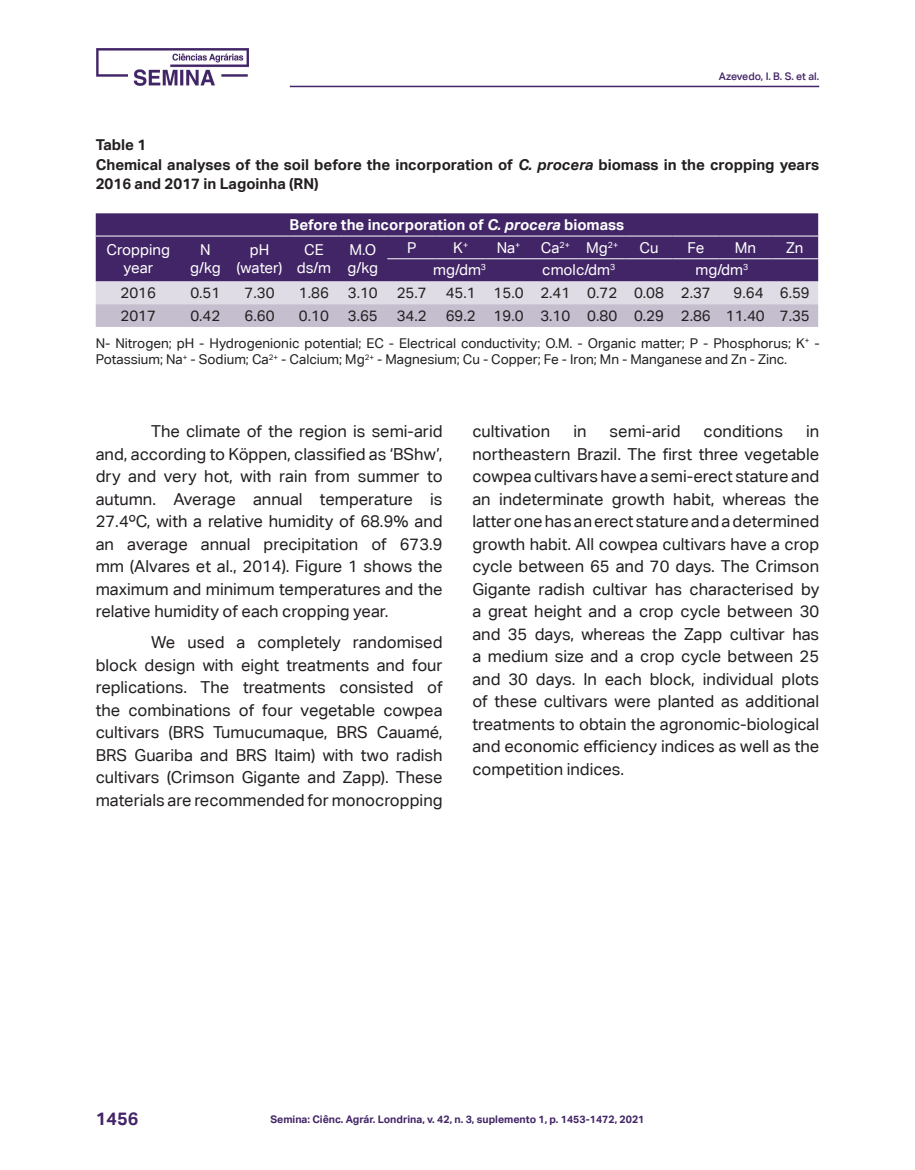
<style>
.page{position:relative;width:915px;height:1170px;background:#fff}
.page>*{position:absolute;margin:0;border:0;box-sizing:border-box;transform-origin:0 0}
.t1{font:700 18px "Aktiv Grotesk Corp";color:#422566}
.corpo_do_texto{font:16.5px/22.5px "Aktiv Grotesk Corp";color:#231f20;text-align:justify}
.título_Tabela{font:700 15px/19.5px "Aktiv Grotesk Corp";color:#231f20}
.texto_tabela{font:15px "Aktiv Grotesk Corp";color:#231f20}
.texto_tabela-2{font:15px/18px "Aktiv Grotesk Corp";color:#fff;text-align:center}
.texto_tabela-3{font:700 15px "Aktiv Grotesk Corp";color:#fff}
.legenda_de_tabela{font:13.5px/16.5px "Aktiv Grotesk Corp";color:#231f20}
.t2{font:700 10.5px "Aktiv Grotesk Corp";color:#422566}
.t3{font:500 10.5px "Aktiv Grotesk Corp";color:#422566}
.s1{font-style:italic}
</style>
<div class="page">
<hr style="left:290px;top:86px;width:529px;height:1px;background:#422566">
<img style="left:96px;top:48px;width:152px;height:37px">
<div style="left:96px;top:213px;width:721px;height:68px;background:#422566"></div>
<svg style="left:96px;top:281px;width:721px;height:46px;background:#d2ccd9"></svg>
<hr style="left:387px;top:258px;width:49px;height:1px;background:#fff">
<hr style="left:436px;top:258px;width:49px;height:1px;background:#fff">
<hr style="left:485px;top:258px;width:47px;height:1px;background:#fff">
<hr style="left:532px;top:258px;width:46px;height:1px;background:#fff">
<hr style="left:578px;top:258px;width:47px;height:1px;background:#fff">
<hr style="left:625px;top:258px;width:47px;height:1px;background:#fff">
<hr style="left:672px;top:258px;width:47px;height:1px;background:#fff">
<hr style="left:719px;top:258px;width:52px;height:1px;background:#fff">
<hr style="left:771px;top:258px;width:46px;height:1px;background:#fff">
<hr style="left:96px;top:236px;width:85px;height:1px;background:#fff">
<hr style="left:181px;top:236px;width:49px;height:1px;background:#fff">
<hr style="left:230px;top:236px;width:59px;height:1px;background:#fff">
<hr style="left:289px;top:236px;width:49px;height:1px;background:#fff">
<hr style="left:338px;top:236px;width:49px;height:1px;background:#fff">
<hr style="left:387px;top:236px;width:49px;height:1px;background:#fff">
<hr style="left:436px;top:236px;width:49px;height:1px;background:#fff">
<hr style="left:485px;top:236px;width:47px;height:1px;background:#fff">
<hr style="left:532px;top:236px;width:46px;height:1px;background:#fff">
<hr style="left:578px;top:236px;width:47px;height:1px;background:#fff">
<hr style="left:625px;top:236px;width:47px;height:1px;background:#fff">
<hr style="left:672px;top:236px;width:47px;height:1px;background:#fff">
<hr style="left:719px;top:236px;width:52px;height:1px;background:#fff">
<hr style="left:771px;top:236px;width:46px;height:1px;background:#fff">
<p class="t3" style="left:718px;top:69px;width:102px">Azevedo, I. B. S. et al.</p>
<p class="título_Tabela" style="left:96px;top:135px;width:52px">Table 1</p>
<p class="título_Tabela" style="left:96px;top:154px;width:724px">Chemical analyses of the soil before the incorporation of <span class="s1">C. procera</span> biomass in the cropping years<br>2016 and 2017 in Lagoinha (RN)</p>
<p class="texto_tabela-3" style="left:289px;top:215px;width:336px">Before the incorporation of <span class="s1">C. procera</span> biomass</p>
<p class="texto_tabela-2" style="left:106px;top:241px;width:65px">Cropping year</p>
<p class="texto_tabela-2" style="left:200px;top:241px;width:12px">N</p>
<p class="texto_tabela-2" style="left:407px;top:238px;width:11px">P</p>
<p class="texto_tabela-2" style="left:453px;top:238px;width:16px">K<sup>+</sup></p>
<p class="texto_tabela-2" style="left:496px;top:238px;width:25px">Na<sup>+</sup></p>
<p class="texto_tabela-2" style="left:540px;top:238px;width:31px">Ca<sup>2+</sup></p>
<p class="texto_tabela-2" style="left:586px;top:238px;width:33px">Mg<sup>2+</sup></p>
<p class="texto_tabela-2" style="left:639px;top:238px;width:21px">Cu</p>
<p class="texto_tabela-2" style="left:687px;top:238px;width:18px">Fe</p>
<p class="texto_tabela-2" style="left:734px;top:238px;width:23px">Mn</p>
<p class="texto_tabela-2" style="left:785px;top:238px;width:19px">Zn</p>
<p class="texto_tabela-2" style="left:433px;top:261px;width:54px">mg/dm<sup>3</sup></p>
<p class="texto_tabela-2" style="left:542px;top:261px;width:74px">cmolc/dm<sup>3</sup></p>
<p class="texto_tabela-2" style="left:695px;top:261px;width:54px">mg/dm<sup>3</sup></p>
<p class="texto_tabela-2" style="left:349px;top:241px;width:28px">M.O</p>
<p class="texto_tabela-2" style="left:347px;top:259px;width:32px">g/kg</p>
<p class="texto_tabela-2" style="left:304px;top:241px;width:21px">CE</p>
<p class="texto_tabela-2" style="left:297px;top:259px;width:36px">ds/m</p>
<p class="texto_tabela-2" style="left:250px;top:241px;width:21px">pH</p>
<p class="texto_tabela-2" style="left:236px;top:259px;width:47px">(water)</p>
<p class="texto_tabela-2" style="left:190px;top:259px;width:32px">g/kg</p>
<p class="texto_tabela" style="left:120px;top:284px;width:37px">2016</p>
<p class="texto_tabela" style="left:190px;top:284px;width:31px">0.51</p>
<p class="texto_tabela" style="left:244px;top:284px;width:31px">7.30</p>
<p class="texto_tabela" style="left:299px;top:284px;width:31px">1.86</p>
<p class="texto_tabela" style="left:348px;top:284px;width:31px">3.10</p>
<p class="texto_tabela" style="left:396px;top:284px;width:31px">25.7</p>
<p class="texto_tabela" style="left:445px;top:284px;width:31px">45.1</p>
<p class="texto_tabela" style="left:493px;top:284px;width:31px">15.0</p>
<p class="texto_tabela" style="left:540px;top:284px;width:31px">2.41</p>
<p class="texto_tabela" style="left:587px;top:284px;width:31px">0.72</p>
<p class="texto_tabela" style="left:633px;top:284px;width:31px">0.08</p>
<p class="texto_tabela" style="left:680px;top:284px;width:31px">2.37</p>
<p class="texto_tabela" style="left:733px;top:284px;width:31px">9.64</p>
<p class="texto_tabela" style="left:779px;top:284px;width:31px">6.59</p>
<p class="texto_tabela" style="left:120px;top:307px;width:37px">2017</p>
<p class="texto_tabela" style="left:190px;top:307px;width:31px">0.42</p>
<p class="texto_tabela" style="left:244px;top:307px;width:31px">6.60</p>
<p class="texto_tabela" style="left:299px;top:307px;width:31px">0.10</p>
<p class="texto_tabela" style="left:348px;top:307px;width:31px">3.65</p>
<p class="texto_tabela" style="left:396px;top:307px;width:31px">34.2</p>
<p class="texto_tabela" style="left:445px;top:307px;width:31px">69.2</p>
<p class="texto_tabela" style="left:493px;top:307px;width:31px">19.0</p>
<p class="texto_tabela" style="left:540px;top:307px;width:31px">3.10</p>
<p class="texto_tabela" style="left:587px;top:307px;width:31px">0.80</p>
<p class="texto_tabela" style="left:633px;top:307px;width:31px">0.29</p>
<p class="texto_tabela" style="left:680px;top:307px;width:31px">2.86</p>
<p class="texto_tabela" style="left:725px;top:307px;width:40px">11.40</p>
<p class="texto_tabela" style="left:779px;top:307px;width:31px">7.35</p>
<p class="legenda_de_tabela" style="left:96px;top:335px;width:725px">N- Nitrogen; pH - Hydrogenionic potential; EC - Electrical conductivity; O.M. - Organic matter; P - Phosphorus; K<sup>+</sup> -<br>Potassium; Na<sup>+</sup> - Sodium; Ca<sup>2+</sup> - Calcium; Mg<sup>2+</sup> - Magnesium; Cu - Copper; Fe - Iron; Mn - Manganese and Zn - Zinc.</p>
<p class="corpo_do_texto" style="left:96px;top:420px;width:348px;text-indent:55px">The climate of the region is semi-arid and, according to Köppen, classified as ‘BShw’, dry and very hot, with rain from summer to autumn. Average annual temperature is 27.4ºC, with a relative humidity of 68.9% and an average annual precipitation of 673.9 mm (Alvares et al., 2014). Figure 1 shows the maximum and minimum temperatures and the relative humidity of each cropping year.</p>
<p class="corpo_do_texto" style="left:96px;top:631px;width:348px;text-indent:55px">We used a completely randomised block design with eight treatments and four replications. The treatments consisted of the combinations of four vegetable cowpea cultivars (BRS Tumucumaque, BRS Cauamé, BRS Guariba and BRS Itaim) with two radish cultivars (Crimson Gigante and Zapp). These materials are recommended for monocropping</p>
<p class="corpo_do_texto" style="left:472px;top:420px;width:348px;text-indent:333px">in northeastern Brazil. The first three vegetable cowpea cultivars have a semi-erect stature and an indeterminate growth habit, whereas the latter one has an erect stature and a determined growth habit. All cowpea cultivars have a crop cycle between 65 and 70 days. The Crimson Gigante radish cultivar has characterised by a great height and a crop cycle between 30 and 35 days, whereas the Zapp cultivar has a medium size and a crop cycle between 25 and 30 days. In each block, individual plots of these cultivars were planted as additional treatments to obtain the agronomic-biological and economic efficiency indices as well as the competition indices.</p>
<p class="corpo_do_texto" style="left:472px;top:420px;width:79px">cultivation</p>
<p class="corpo_do_texto" style="left:573px;top:420px;width:15px">in</p>
<p class="corpo_do_texto" style="left:609px;top:420px;width:72px">semi-arid</p>
<p class="corpo_do_texto" style="left:703px;top:420px;width:81px">conditions</p>
<p class="t1" style="left:96px;top:1107px;width:44px">1456</p>
<p class="t2" style="left:270px;top:1112px;width:375px">Semina: Ciênc. Agrár. Londrina, v. 42, n. 3, suplemento 1, p. 1453-1472, 2021</p>
</div>
